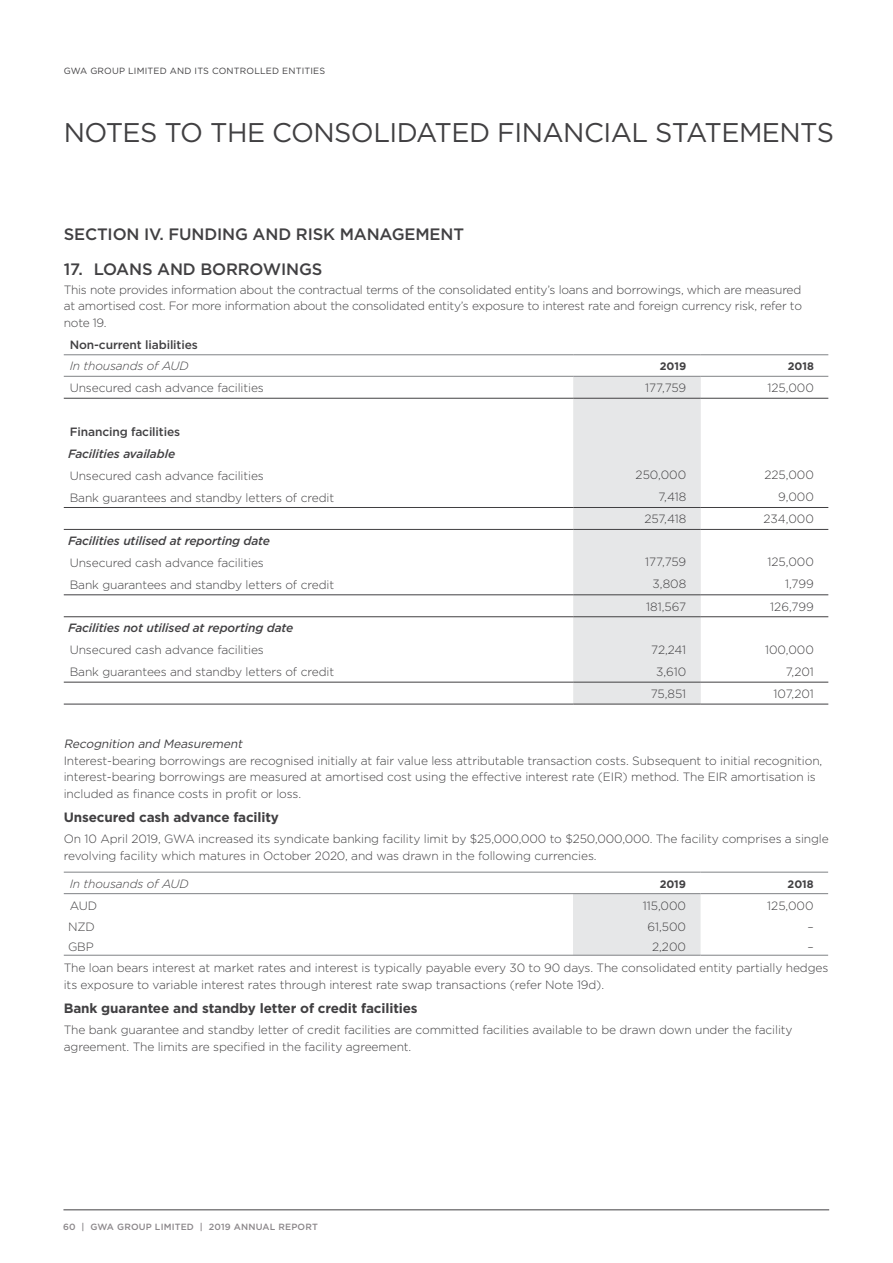
<style>
.page{position:relative;width:893px;height:1263px;background:#fff}
.page>*{position:absolute;margin:0;border:0;box-sizing:border-box;transform-origin:0 0}
.t1{font:27px "Gotham";letter-spacing:-.02em;color:#414042}
.t2{font:500 16.5px "Gotham";letter-spacing:-.01em;color:#414042}
.t3{font:700 13.5px "Gotham";letter-spacing:-.01em;color:#414042}
.t4{font:300 12px/16.5px "Gotham";letter-spacing:-.01em;color:#414042}
.t5{font:italic 500 12px "Gotham";letter-spacing:-.01em;color:#414042}
.t6{font:500 12px "Gotham";letter-spacing:-.01em;color:#414042}
.t7{font:italic 300 12px "Gotham";letter-spacing:-.01em;color:#414042}
.t8{font:italic 12px "Gotham";color:#414042}
.t9{font:700 10.8px "Gotham";color:#414042}
.t10{font:9px "Gotham";letter-spacing:.02em;color:#414042}
.t11{font:500 9px "Gotham";letter-spacing:.02em;color:#8b878a}
</style>
<div class="page">
<hr style="left:63px;top:1209px;width:766px;height:1px;background:#414042">
<div style="left:573px;top:377px;width:128px;height:327px;background:#e6e7e8"></div>
<hr style="left:64px;top:398px;width:509px;height:1px;background:#414042">
<hr style="left:573px;top:398px;width:128px;height:1px;background:#414042">
<hr style="left:701px;top:398px;width:127px;height:1px;background:#414042">
<hr style="left:64px;top:507px;width:509px;height:1px;background:#414042">
<hr style="left:64px;top:529px;width:509px;height:1px;background:#414042">
<hr style="left:573px;top:507px;width:128px;height:1px;background:#414042">
<hr style="left:573px;top:529px;width:128px;height:1px;background:#414042">
<hr style="left:701px;top:507px;width:127px;height:1px;background:#414042">
<hr style="left:701px;top:529px;width:127px;height:1px;background:#414042">
<hr style="left:64px;top:594px;width:509px;height:1px;background:#414042">
<hr style="left:64px;top:616px;width:509px;height:1px;background:#414042">
<hr style="left:573px;top:594px;width:128px;height:1px;background:#414042">
<hr style="left:573px;top:616px;width:128px;height:1px;background:#414042">
<hr style="left:701px;top:594px;width:127px;height:1px;background:#414042">
<hr style="left:701px;top:616px;width:127px;height:1px;background:#414042">
<hr style="left:64px;top:682px;width:509px;height:1px;background:#414042">
<hr style="left:64px;top:704px;width:509px;height:1px;background:#414042">
<hr style="left:573px;top:682px;width:128px;height:1px;background:#414042">
<hr style="left:573px;top:704px;width:128px;height:1px;background:#414042">
<hr style="left:701px;top:682px;width:127px;height:1px;background:#414042">
<hr style="left:701px;top:704px;width:127px;height:1px;background:#414042">
<hr style="left:64px;top:354px;width:509px;height:1px;background:#808285">
<hr style="left:64px;top:376px;width:509px;height:1px;background:#808285">
<hr style="left:573px;top:354px;width:128px;height:1px;background:#808285">
<hr style="left:701px;top:354px;width:127px;height:1px;background:#808285">
<hr style="left:573px;top:376px;width:128px;height:1px;background:#808285">
<hr style="left:701px;top:376px;width:127px;height:1px;background:#808285">
<div style="left:573px;top:894px;width:128px;height:61px;background:#e6e7e8"></div>
<hr style="left:64px;top:955px;width:509px;height:1px;background:#808285">
<hr style="left:573px;top:955px;width:128px;height:1px;background:#808285">
<hr style="left:701px;top:955px;width:127px;height:1px;background:#808285">
<hr style="left:64px;top:872px;width:509px;height:1px;background:#808285">
<hr style="left:64px;top:893px;width:509px;height:1px;background:#808285">
<hr style="left:573px;top:872px;width:128px;height:1px;background:#808285">
<hr style="left:573px;top:893px;width:128px;height:1px;background:#808285">
<hr style="left:701px;top:872px;width:127px;height:1px;background:#808285">
<hr style="left:701px;top:893px;width:127px;height:1px;background:#808285">
<p class="t10" style="left:64px;top:65px;width:263px">GWA GROUP LIMITED AND ITS CONTROLLED ENTITIES</p>
<h1 class="t1" style="left:64px;top:116px;width:772px">NOTES TO THE CONSOLIDATED FINANCIAL STATEMENTS</h1>
<h2 class="t2" style="left:64px;top:223px;width:402px">SECTION IV. FUNDING AND RISK MANAGEMENT</h2>
<h2 class="t2" style="left:64px;top:259px;width:260px">17. LOANS AND BORROWINGS</h2>
<p class="t4" style="left:64px;top:281px;width:740px;text-align:justify">This note provides information about the contractual terms of the consolidated entity’s loans and borrowings, which are measured at amortised cost. For more information about the consolidated entity’s exposure to interest rate and foreign currency risk, refer to note 19.</p>
<p class="t6" style="left:70px;top:337px;width:130px">Non-current liabilities</p>
<p class="t7" style="left:70px;top:358px;width:120px">In thousands of AUD</p>
<p class="t9" style="left:660px;top:359px;width:28px">2019</p>
<p class="t9" style="left:788px;top:359px;width:28px">2018</p>
<p class="t4" style="left:70px;top:379px;width:196px">Unsecured cash advance facilities</p>
<p class="t4" style="left:645px;top:379px;width:43px">177,759</p>
<p class="t4" style="left:767px;top:379px;width:48px">125,000</p>
<p class="t6" style="left:70px;top:424px;width:112px">Financing facilities</p>
<p class="t5" style="left:68px;top:445px;width:109px">Facilities available</p>
<p class="t4" style="left:70px;top:467px;width:196px">Unsecured cash advance facilities</p>
<p class="t4" style="left:636px;top:466px;width:52px">250,000</p>
<p class="t4" style="left:764px;top:466px;width:51px">225,000</p>
<p class="t4" style="left:70px;top:489px;width:266px">Bank guarantees and standby letters of credit</p>
<p class="t4" style="left:658px;top:488px;width:29px">7,418</p>
<p class="t4" style="left:778px;top:488px;width:37px">9,000</p>
<p class="t4" style="left:644px;top:511px;width:43px">257,418</p>
<p class="t4" style="left:763px;top:511px;width:52px">234,000</p>
<p class="t5" style="left:68px;top:533px;width:204px">Facilities utilised at reporting date</p>
<p class="t4" style="left:70px;top:554px;width:196px">Unsecured cash advance facilities</p>
<p class="t4" style="left:645px;top:554px;width:43px">177,759</p>
<p class="t4" style="left:767px;top:554px;width:48px">125,000</p>
<p class="t4" style="left:70px;top:576px;width:266px">Bank guarantees and standby letters of credit</p>
<p class="t4" style="left:653px;top:576px;width:35px">3,808</p>
<p class="t4" style="left:785px;top:576px;width:30px">1,799</p>
<p class="t4" style="left:646px;top:598px;width:42px">181,567</p>
<p class="t4" style="left:770px;top:598px;width:45px">126,799</p>
<p class="t5" style="left:68px;top:620px;width:227px">Facilities not utilised at reporting date</p>
<p class="t4" style="left:70px;top:641px;width:196px">Unsecured cash advance facilities</p>
<p class="t4" style="left:651px;top:641px;width:37px">72,241</p>
<p class="t4" style="left:765px;top:641px;width:50px">100,000</p>
<p class="t4" style="left:70px;top:663px;width:266px">Bank guarantees and standby letters of credit</p>
<p class="t4" style="left:656px;top:663px;width:32px">3,610</p>
<p class="t4" style="left:786px;top:663px;width:30px">7,201</p>
<p class="t4" style="left:651px;top:685px;width:37px">75,851</p>
<p class="t4" style="left:773px;top:685px;width:42px">107,201</p>
<p class="t8" style="left:64px;top:736px;width:183px">Recognition and Measurement</p>
<p class="t4" style="left:64px;top:752px;width:760px">Interest-bearing borrowings are recognised initially at fair value less attributable transaction costs. Subsequent to initial recognition, interest-bearing borrowings are measured at amortised cost using the effective interest rate (EIR) method. The EIR amortisation is included as finance costs in profit or loss.</p>
<p class="t3" style="left:64px;top:808px;width:217px">Unsecured cash advance facility</p>
<p class="t4" style="left:64px;top:830px;width:767px">On 10 April 2019, GWA increased its syndicate banking facility limit by $25,000,000 to $250,000,000. The facility comprises a single revolving facility which matures in October 2020, and was drawn in the following currencies.</p>
<p class="t7" style="left:70px;top:876px;width:120px">In thousands of AUD</p>
<p class="t9" style="left:660px;top:877px;width:28px">2019</p>
<p class="t9" style="left:788px;top:877px;width:28px">2018</p>
<p class="t4" style="left:70px;top:897px;width:29px">AUD</p>
<p class="t4" style="left:643px;top:897px;width:45px">115,000</p>
<p class="t4" style="left:767px;top:897px;width:48px">125,000</p>
<p class="t4" style="left:68px;top:918px;width:28px">NZD</p>
<p class="t4" style="left:648px;top:918px;width:40px">61,500</p>
<p class="t4" style="left:807px;top:918px;width:8px">–</p>
<p class="t4" style="left:68px;top:938px;width:27px">GBP</p>
<p class="t4" style="left:652px;top:938px;width:35px">2,200</p>
<p class="t4" style="left:64px;top:936px;width:766px;line-height:21.5px;text-indent:743px">–<br>The loan bears interest at market rates and interest is typically payable every 30 to 90 days. The consolidated entity partially hedges</p>
<p class="t4" style="left:64px;top:976px;width:542px">its exposure to variable interest rates through interest rate swap transactions (refer Note 19d).</p>
<p class="t3" style="left:64px;top:999px;width:355px">Bank guarantee and standby letter of credit facilities</p>
<p class="t4" style="left:64px;top:1021px;width:730px">The bank guarantee and standby letter of credit facilities are committed facilities available to be drawn down under the facility agreement. The limits are specified in the facility agreement.</p>
<p class="t11" style="left:63px;top:1221px;width:256px">60 | GWA GROUP LIMITED | 2019 ANNUAL REPORT</p>
</div>
